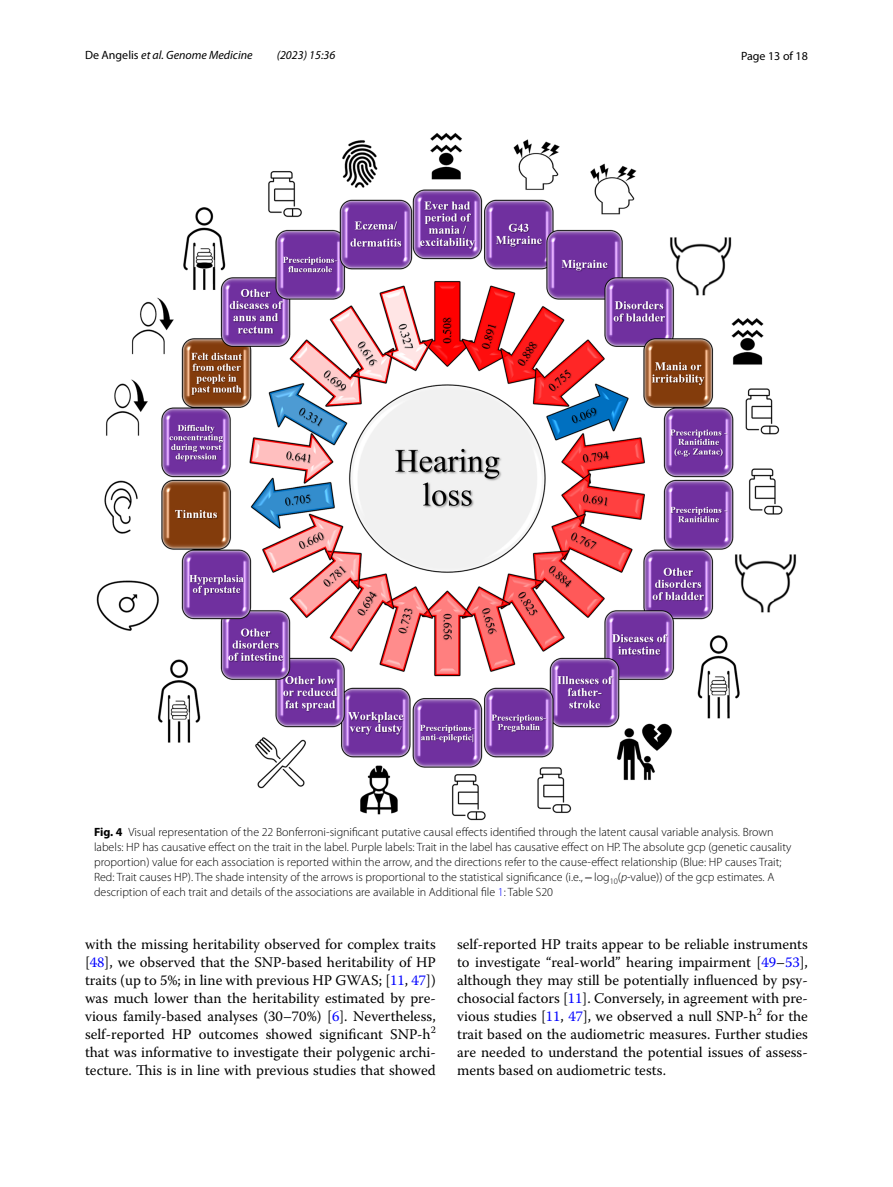
<style>
.page{position:relative;width:893px;height:1187px;background:#fff}
.page>*{position:absolute;margin:0;border:0;box-sizing:border-box;transform-origin:0 0}
.t1{font:14.7px/18px "Warnock Pro";color:#000;text-align:justify}
.t2{font:300 12px/15px "Myriad Pro";color:#000}
.t3{font:italic 12px "Myriad Pro";color:#000}
.t4{font:12px "Myriad Pro";color:#000}
.s1{font-style:normal}
.s2{font-weight:700}
.s3{font-family:"STIX";font-weight:400}
.s4{font-style:italic}
.s5{color:#00f}
</style>
<div class="page">
<img style="left:96px;top:133px;width:701px;height:687px">
<p class="t3" style="left:85px;top:48px;width:169px"><span class="s1">De Angelis</span> et al. Genome Medicine</p>
<p class="t3" style="left:277px;top:48px;width:60px">(2023) 15:36</p>
<p class="t4" style="left:741px;top:48px;width:68px">Page 13 of 18</p>
<p class="t2" style="left:94px;top:824px;width:699px"><span class="s2">Fig. 4</span> Visual representation of the 22 Bonferroni-significant putative causal effects identified through the latent causal variable analysis. Brown labels: HP has causative effect on the trait in the label. Purple labels: Trait in the label has causative effect on HP. The absolute gcp (genetic causality proportion) value for each association is reported within the arrow, and the directions refer to the cause-effect relationship (Blue: HP causes Trait; Red: Trait causes HP). The shade intensity of the arrows is proportional to the statistical significance (i.e.,<span class="s3">−</span> -log<sub>10</sub>(<span class="s4">p</span>-value)) of the gcp estimates. A description of each trait and details of the associations are available in Additional file <span class="s5">1</span>: Table S20</p>
<p class="t1" style="left:85px;top:935px;width:352px">with the missing heritability observed for complex traits [<span class="s5">48</span>], we observed that the SNP-based heritability of HP traits (up to 5%; in line with previous HP GWAS; [<span class="s5">11</span>, <span class="s5">47</span>]) was much lower than the heritability estimated by pre&shy;vious family-based analyses (30–70%) [<span class="s5">6</span>]. Nevertheless, self-reported HP outcomes showed significant SNP-h<sup>2 </sup>that was informative to investigate their polygenic archi&shy;tecture. This is in line with previous studies that showed</p>
<p class="t1" style="left:457px;top:935px;width:352px">self-reported HP traits appear to be reliable instruments to investigate “real-world” hearing impairment [<span class="s5">49</span>–<span class="s5">53</span>], although they may still be potentially influenced by psy&shy;chosocial factors [<span class="s5">11</span>]. Conversely, in agreement with pre&shy;vious studies [<span class="s5">11</span>, <span class="s5">47</span>], we observed a null SNP-h<sup>2</sup> for the trait based on the audiometric measures. Further studies are needed to understand the potential issues of assess&shy;ments based on audiometric tests.</p>
</div>
